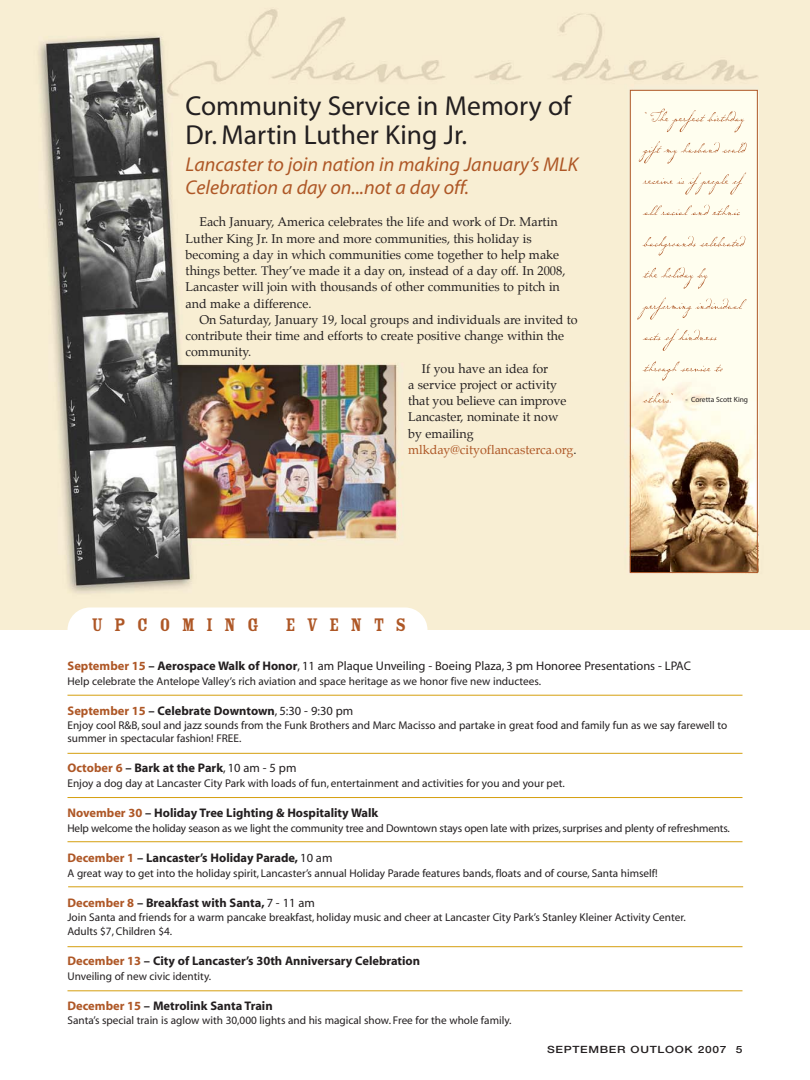
<style>
.page{position:relative;width:810px;height:1080px;background:#fff}
.page>*{position:absolute;margin:0;border:0;box-sizing:border-box;transform-origin:0 0}
.t1{font:27.5px/28.8px "Myriad";color:#231f20}
.t2{font:italic 20px/22.5px "Myriad";color:#ae5726}
.t3{font:20px "Rosewood Fill";letter-spacing:.555em;color:#ae5726}
.t4{font:12.5px/16.2px "Palatino";color:#231f20}
.t5{font:700 12.5px "Myriad";color:#231f20}
.t6{font:12.5px "Myriad";color:#231f20}
.t7{font:12.5px "Palatino";color:#ae5726}
.t8{font:11.25px/13.5px "Myriad";color:#231f20}
.t9{font:500 10px "Helvetica Neue";letter-spacing:.055em;color:#231f20;scale:1.2 1}
.t10{font:7.5px "Myriad";color:#231f20}
.s1{color:#231f20}
.s2{font-weight:700;color:#ae5726}
.s3{font-weight:700}
.s4{color:#ae5726}
.s5{font-weight:400}
</style>
<div class="page">
<img style="left:0;top:0;width:810px;height:630px">
<div style="left:630px;top:90px;width:128px;height:483px;border:1px solid #ae5726"></div>
<div style="left:68px;top:608px;width:360px;height:74px;background:#fff;border-radius:22px"></div>
<hr style="left:68px;top:695px;width:674px;height:1px;background:#d59f0f">
<hr style="left:68px;top:753px;width:674px;height:1px;background:#d59f0f">
<hr style="left:68px;top:797px;width:674px;height:1px;background:#d59f0f">
<hr style="left:68px;top:841px;width:674px;height:1px;background:#d59f0f">
<hr style="left:68px;top:886px;width:675px;height:1px;background:#d59f0f">
<hr style="left:68px;top:946px;width:674px;height:1px;background:#d59f0f">
<hr style="left:68px;top:991px;width:674px;height:1px;background:#d59f0f">
<svg style="left:645px;top:109px;width:99px;height:24px"></svg>
<svg style="left:639px;top:141px;width:108px;height:23px"></svg>
<svg style="left:643px;top:173px;width:103px;height:22px"></svg>
<svg style="left:643px;top:205px;width:97px;height:10px"></svg>
<svg style="left:642px;top:236px;width:103px;height:20px"></svg>
<svg style="left:643px;top:267px;width:65px;height:22px"></svg>
<svg style="left:637px;top:298px;width:109px;height:22px"></svg>
<svg style="left:643px;top:329px;width:74px;height:22px"></svg>
<svg style="left:643px;top:361px;width:80px;height:20px"></svg>
<svg style="left:643px;top:393px;width:30px;height:10px"></svg>
<h1 class="t1" style="left:186px;top:94px;width:387px">Community Service in Memory of<br>Dr. Martin Luther King Jr.</h1>
<h2 class="t2" style="left:186px;top:155px;width:394px">Lancaster to join nation in making January’s MLK<br>Celebration a day on...not a day off.</h2>
<p class="t4" style="left:186px;top:215px;width:381px;text-indent:14px">Each January, America celebrates the life and work of Dr. Martin Luther King Jr. In more and more communities, this holiday is becoming a day in which communities come together to help make things better. They’ve made it a day on, instead of a day off. In 2008, Lancaster will join with thousands of other communities to pitch in and make a difference.</p>
<p class="t4" style="left:199px;top:312px;width:380px">On Saturday, January 19, local groups and individuals are invited to</p>
<p class="t4" style="left:186px;top:329px;width:380px">contribute their time and efforts to create positive change within the</p>
<p class="t4" style="left:186px;top:345px;width:67px">community.</p>
<p class="t4" style="left:422px;top:361px;width:128px">If you have an idea for</p>
<p class="t4" style="left:408px;top:377px;width:151px">a service project or activity</p>
<p class="t4" style="left:408px;top:394px;width:160px">that you believe can improve</p>
<p class="t4" style="left:408px;top:410px;width:152px">Lancaster, nominate it now</p>
<p class="t4" style="left:408px;top:426px;width:67px">by emailing</p>
<p class="t7" style="left:408px;top:444px;width:170px">mlkday@cityoflancasterca.org<span class="s1">.</span></p>
<p class="t10" style="left:685px;top:396px;width:64px">- Coretta Scott King</p>
<h2 class="t3" style="left:91px;top:618px;width:169px">UPCOMING</h2>
<h2 class="t3" style="left:285px;top:618px;width:123px">EVENTS</h2>
<p class="t6" style="left:68px;top:661px;width:625px"><span class="s2">September 15</span> <span class="s3">– Aerospace Walk of Honor</span>, 11 am Plaque Unveiling - Boeing Plaza, 3 pm Honoree Presentations - LPAC</p>
<p class="t8" style="left:68px;top:675px;width:475px">Help celebrate the Antelope Valley’s rich aviation and space heritage as we honor five new inductees.</p>
<p class="t5" style="left:68px;top:706px;width:287px"><span class="s4">September 15</span> – Celebrate Downtown<span class="s5">, 5:30 - 9:30 pm</span></p>
<p class="t8" style="left:68px;top:719px;width:661px">Enjoy cool R&amp;B, soul and jazz sounds from the Funk Brothers and Marc Macisso and partake in great food and family fun as we say farewell to summer in spectacular fashion! FREE.</p>
<p class="t5" style="left:68px;top:763px;width:231px"><span class="s4">October 6</span> – Bark at the Park<span class="s5">, 10 am - 5 pm</span></p>
<p class="t8" style="left:68px;top:777px;width:499px">Enjoy a dog day at Lancaster City Park with loads of fun, entertainment and activities for you and your pet.</p>
<p class="t5" style="left:68px;top:808px;width:312px"><span class="s4">November 30</span> – Holiday Tree Lighting &amp; Hospitality Walk</p>
<p class="t8" style="left:68px;top:822px;width:664px">Help welcome the holiday season as we light the community tree and Downtown stays open late with prizes, surprises and plenty of refreshments.</p>
<p class="t5" style="left:68px;top:853px;width:266px"><span class="s4">December 1</span> – Lancaster’s Holiday Parade, <span class="s5">10 am</span></p>
<p class="t8" style="left:68px;top:867px;width:592px">A great way to get into the holiday spirit, Lancaster’s annual Holiday Parade features bands, floats and of course, Santa himself!</p>
<p class="t5" style="left:68px;top:898px;width:249px"><span class="s4">December 8</span> – Breakfast with Santa, <span class="s5">7 - 11 am</span></p>
<p class="t8" style="left:68px;top:911px;width:620px;line-height:14.4px">Join Santa and friends for a warm pancake breakfast, holiday music and cheer at Lancaster City Park’s Stanley Kleiner Activity Center.<br>Adults $7, Children $4.</p>
<p class="t5" style="left:68px;top:956px;width:354px"><span class="s4">December 13</span> – City of Lancaster’s 30th Anniversary Celebration</p>
<p class="t8" style="left:68px;top:971px;width:145px">Unveiling of new civic identity.</p>
<p class="t5" style="left:68px;top:1001px;width:207px"><span class="s4">December 15</span> – Metrolink Santa Train</p>
<p class="t8" style="left:68px;top:1015px;width:445px">Santa’s special train is aglow with 30,000 lights and his magical show. Free for the whole family.</p>
<p class="t9" style="left:547px;top:1046px;width:164px">SEPTEMBER OUTLOOK 2007 5</p>
</div>
